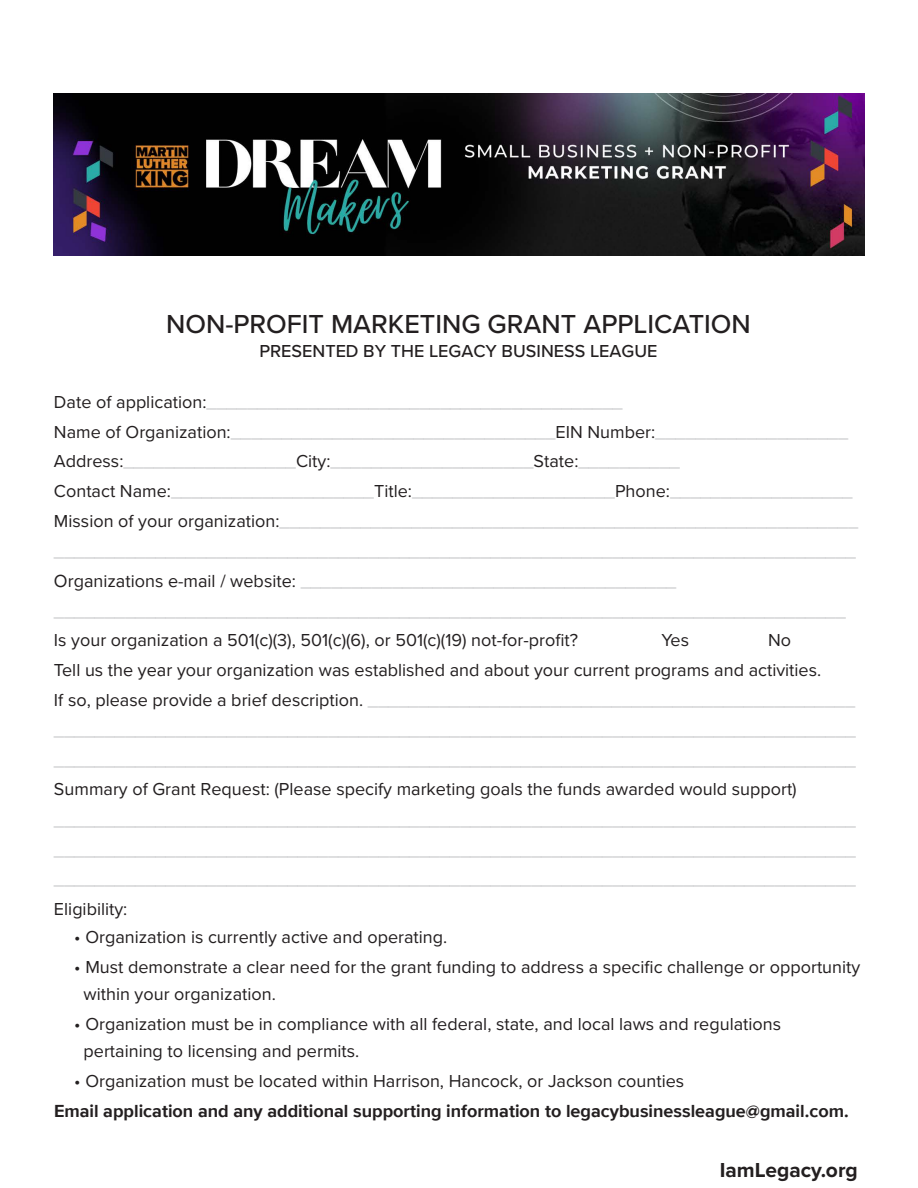
<style>
.page{position:relative;width:918px;height:1188px;background:#fff}
.page>*{position:absolute;margin:0;border:0;box-sizing:border-box;transform-origin:0 0}
.t1{font:500 27px "Proxima Nova";color:#231f20}
.t2{font:700 21px "Proxima Nova";color:#231f20}
.t3{font:100 18px/29.8px "Proxima Nova T";color:#939598;text-align:justify}
.t4{font:18px/27px "Proxima Nova";color:#231f20}
.t5{font:700 18px "Proxima Nova";color:#231f20}
.t6{font:500 18px "Proxima Nova";color:#231f20}
.s1{font-family:"Proxima Nova";font-weight:400;color:#231f20}
</style>
<div class="page">
<img style="left:54px;top:93px;width:810px;height:162px">
<h1 class="t1" style="left:166px;top:303px;width:586px">NON-PROFIT MARKETING GRANT APPLICATION</h1>
<p class="t6" style="left:259px;top:338px;width:400px">PRESENTED BY THE LEGACY BUSINESS LEAGUE</p>
<p class="t3" style="left:54px;top:386px;width:806px;text-align:left"><span class="s1">Date of application:</span>_________________________________________<br><span class="s1">Name of Organization:</span>________________________________<span class="s1">EIN Number:</span>___________________ <span class="s1">Address:</span>_________________<span class="s1">City:</span>____________________<span class="s1">State:</span>__________<br><span class="s1">Contact Name:</span>____________________<span class="s1">Title:</span>____________________<span class="s1">Phone:</span>__________________ <span class="s1">Mission of your organization:</span>_________________________________________________________ _______________________________________________________________________________ <span class="s1">Organizations e-mail / website:</span> _____________________________________ ______________________________________________________________________________</p>
<p class="t4" style="left:54px;top:626px;width:526px">Is your organization a 501(c)(3), 501(c)(6), or 501(c)(19) not-for-profit?</p>
<p class="t4" style="left:662px;top:626px;width:29px">Yes</p>
<p class="t4" style="left:54px;top:625px;width:769px;line-height:29.8px;text-indent:714px">No<br>Tell us the year your organization was established and about your current programs and activities.</p>
<p class="t3" style="left:54px;top:684px;width:804px"><span class="s1">If so, please provide a brief description.</span> ________________________________________________ _______________________________________________________________________________ _______________________________________________________________________________</p>
<p class="t4" style="left:54px;top:775px;width:744px">Summary of Grant Request: (Please specify marketing goals the funds awarded would support)</p>
<p class="t3" style="left:54px;top:804px;width:804px">_______________________________________________________________________________ _______________________________________________________________________________ _______________________________________________________________________________</p>
<p class="t4" style="left:54px;top:894px;width:75px">Eligibility:</p>
<p class="t4" style="left:74px;top:922px;width:375px">• Organization is currently active and operating.</p>
<p class="t4" style="left:84px;top:952px;width:778px;text-indent:-9px">• Must demonstrate a clear need for the grant funding to address a specific challenge or opportunity within your organization.</p>
<p class="t4" style="left:84px;top:1009px;width:699px;text-indent:-9px">• Organization must be in compliance with all federal, state, and local laws and regulations pertaining to licensing and permits.</p>
<p class="t4" style="left:74px;top:1066px;width:611px">• Organization must be located within Harrison, Hancock, or Jackson counties</p>
<p class="t5" style="left:54px;top:1101px;width:796px">Email application and any additional supporting information to legacybusinessleague@gmail.com.</p>
<p class="t2" style="left:720px;top:1154px;width:140px">IamLegacy.org</p>
</div>
